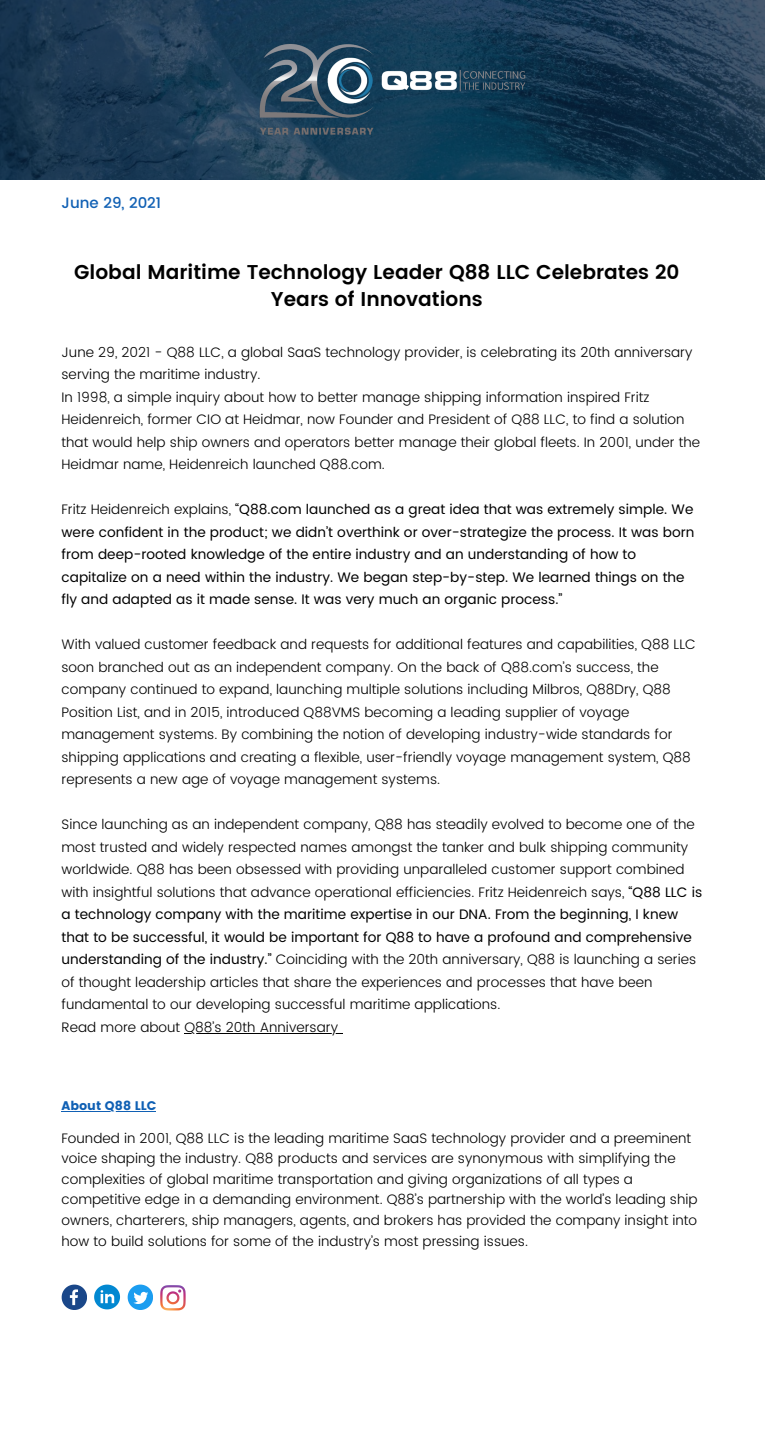
<style>
.page{position:relative;width:765px;height:1440px;background:#fff}
.page>*{position:absolute;margin:0;border:0;box-sizing:border-box;transform-origin:0 0}
.t1{font:600 20px/27.2px "Poppins";color:#000;text-align:center}
.t2{font:500 15px "Poppins";color:#1060b4}
.t3{font:300 13.75px/22.5px "Poppins";color:#000}
.t4{font:13.75px/22.5px "Poppins";color:#000}
.t5{font:12.5px "Poppins";color:#1060b4}
.s1{font-weight:300}
.s2{font-weight:400}
</style>
<div class="page">
<hr style="left:184px;top:1033px;width:154px;height:1px;background:#000">
<svg style="left:62px;top:1285px;width:25px;height:25px"></svg>
<svg style="left:94px;top:1285px;width:26px;height:24px"></svg>
<svg style="left:160px;top:1285px;width:26px;height:25px"></svg>
<svg style="left:128px;top:1285px;width:25px;height:25px"></svg>
<hr style="left:62px;top:1111px;width:94px;height:1px;background:#1060b4">
<svg style="left:0;top:0;width:765px;height:179px"></svg>
<img style="left:247px;top:32px;width:291px;height:115px">
<p class="t2" style="left:62px;top:194px;width:101px">June 29, 2021</p>
<p class="t1" style="left:74px;top:259px;width:607px">Global Maritime Technology Leader Q88 LLC Celebrates 20<br>Years of Innovations</p>
<p class="t3" style="left:62px;top:341px;width:632px">June 29, 2021 - Q88 LLC, a global SaaS technology provider, is celebrating its 20th anniversary serving the maritime industry.</p>
<p class="t3" style="left:62px;top:386px;width:640px">In 1998, a simple inquiry about how to better manage shipping information inspired Fritz Heidenreich, former CIO at Heidmar, now Founder and President of Q88 LLC, to find a solution that would help ship owners and operators better manage their global fleets. In 2001, under the Heidmar name, Heidenreich launched Q88.com.</p>
<p class="t4" style="left:62px;top:498px;width:635px"><span class="s1">Fritz Heidenreich explains,</span> “Q88.com launched as a great idea that was extremely simple. We were confident in the product; we didn’t overthink or over-strategize the process. It was born from deep-rooted knowledge of the entire industry and an understanding of how to capitalize on a need within the industry. We began step-by-step. We learned things on the fly and adapted as it made sense. It was very much an organic process.”</p>
<p class="t3" style="left:62px;top:633px;width:636px">With valued customer feedback and requests for additional features and capabilities, Q88 LLC soon branched out as an independent company. On the back of Q88.com’s success, the company continued to expand, launching multiple solutions including Milbros, Q88Dry, Q88<br>Position List, and in 2015, introduced Q88VMS becoming a leading supplier of voyage management systems. By combining the notion of developing industry-wide standards for shipping applications and creating a flexible, user-friendly voyage management system, Q88 represents a new age of voyage management systems.</p>
<p class="t3" style="left:62px;top:813px;width:642px">Since launching as an independent company, Q88 has steadily evolved to become one of the most trusted and widely respected names amongst the tanker and bulk shipping community worldwide. Q88 has been obsessed with providing unparalleled customer support combined with insightful solutions that advance operational efficiencies. Fritz Heidenreich says, <span class="s2">“Q88 LLC is a technology company with the maritime expertise in our DNA. From the beginning, I knew that to be successful, it would be important for Q88 to have a profound and comprehensive understanding of the industry.”</span> Coinciding with the 20th anniversary, Q88 is launching a series of thought leadership articles that share the experiences and processes that have been fundamental to our developing successful maritime applications.</p>
<p class="t3" style="left:62px;top:1016px;width:278px">Read more about Q88’s 20th Anniversary</p>
<p class="t5" style="left:62px;top:1098px;width:96px">About Q88 LLC</p>
<p class="t3" style="left:62px;top:1128px;width:638px;line-height:20.6px">Founded in 2001, Q88 LLC is the leading maritime SaaS technology provider and a preeminent voice shaping the industry. Q88 products and services are synonymous with simplifying the complexities of global maritime transportation and giving organizations of all types a competitive edge in a demanding environment. Q88’s partnership with the world’s leading ship owners, charterers, ship managers, agents, and brokers has provided the company insight into how to build solutions for some of the industry’s most pressing issues.</p>
</div>
